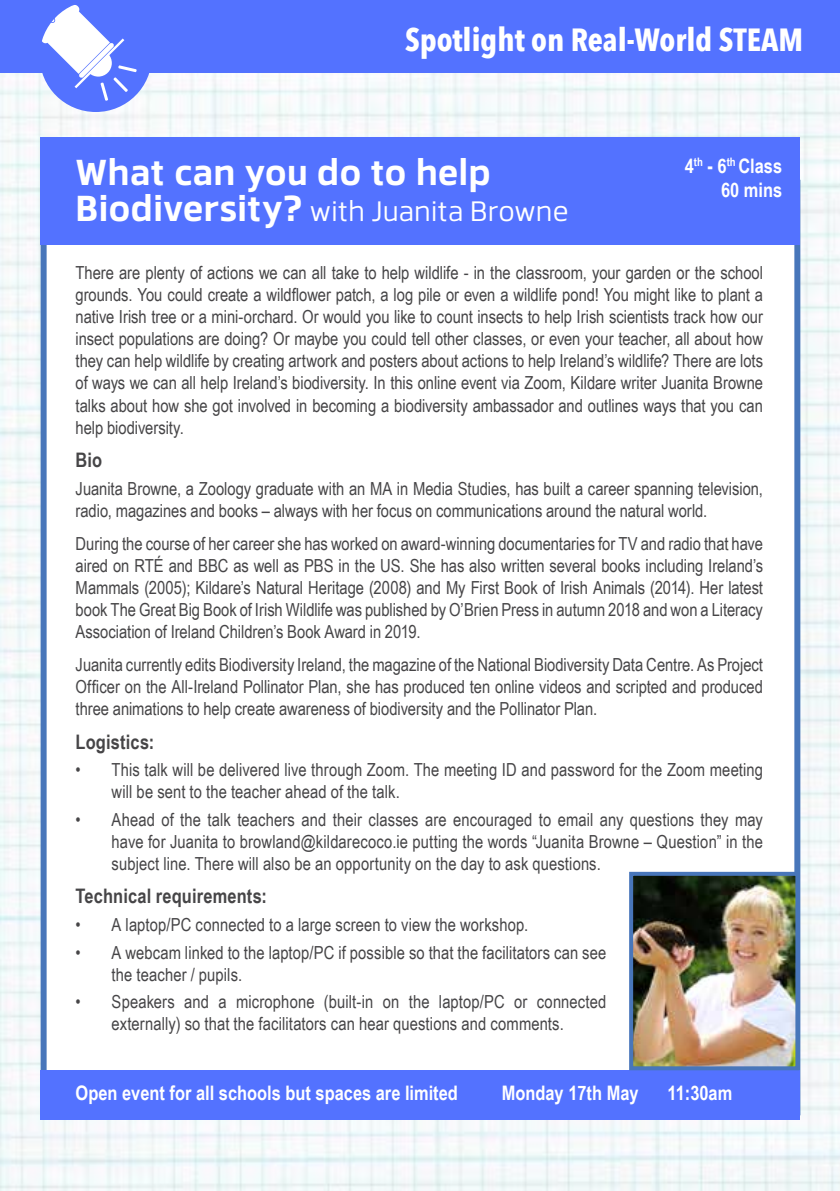
<style>
.page{position:relative;width:840px;height:1191px;background:#fff}
.page>*{position:absolute;margin:0;border:0;box-sizing:border-box;transform-origin:0 0}
.t1{font:700 36px "Facto";color:#fff}
.t2{font:700 32px "Avenir Next Condensed";color:#fff}
.t3{font:28px "Facto";letter-spacing:-.02em;color:#fff}
.t4{font:700 20px/24px "Arial Narrow";color:#fff;text-align:right}
.t5{font:700 20px "Arial Narrow";letter-spacing:.01em;color:#464547}
.t6{font:18px/22px "Arial Narrow";letter-spacing:.005em;color:#464547;text-align:justify}
.s1{font-weight:700;font-size:36px}
</style>
<div class="page">
<img style="left:0;top:72px;width:839px;height:1119px">
<div style="left:41px;top:180px;width:758px;height:935px;background:#fff;border:6px solid #4876ba"></div>
<div style="left:0;top:0;width:839px;height:72px;background:#5372ff"></div>
<div style="left:41px;top:137px;width:758px;height:108px;background:#5372ff"></div>
<div style="left:41px;top:1070px;width:758px;height:49px;background:#5372ff"></div>
<div style="left:40px;top:0;width:112px;height:112px;background:#5372ff;border-radius:50%"></div>
<svg style="left:40px;top:5px;width:97px;height:96px"></svg>
<img style="left:633px;top:877px;width:161px;height:188px">
<div style="left:628px;top:872px;width:171px;height:198px;border:4px solid #4876ba"></div>
<h2 class="t2" style="left:405px;top:20px;width:399px">Spotlight on Real-World STEAM</h2>
<h1 class="t1" style="left:76px;top:145px;width:416px">What can you do to help</h1>
<h3 class="t3" style="left:76px;top:191px;width:494px"><span class="s1">Biodiversity?</span> with Juanita Browne</h3>
<p class="t4" style="left:684px;top:153px;width:99px">4<sup>th</sup> - 6<sup>th</sup> Class<br>60 mins</p>
<p class="t6" style="left:76px;top:261px;width:688px">There are plenty of actions we can all take to help wildlife - in the classroom, your garden or the school grounds. You could create a wildflower patch, a log pile or even a wildlife pond! You might like to plant a native Irish tree or a mini-orchard. Or would you like to count insects to help Irish scientists track how our insect populations are doing? Or maybe you could tell other classes, or even your teacher, all about how they can help wildlife by creating artwork and posters about actions to help Ireland’s wildlife? There are lots of ways we can all help Ireland’s biodiversity. In this online event via Zoom, Kildare writer Juanita Browne talks about how she got involved in becoming a biodiversity ambassador and outlines ways that you can help biodiversity.</p>
<p class="t5" style="left:76px;top:445px;width:28px">Bio</p>
<p class="t6" style="left:76px;top:476px;width:688px">Juanita Browne, a Zoology graduate with an MA in Media Studies, has built a career spanning television, radio, magazines and books – always with her focus on communications around the natural world.</p>
<p class="t6" style="left:76px;top:532px;width:688px">During the course of her career she has worked on award-winning documentaries for TV and radio that have aired on RTÉ and BBC as well as PBS in the US. She has also written several books including Ireland’s Mammals (2005); Kildare’s Natural Heritage (2008) and My First Book of Irish Animals (2014). Her latest book The Great Big Book of Irish Wildlife was published by O’Brien Press in autumn 2018 and won a Literacy Association of Ireland Children’s Book Award in 2019.</p>
<p class="t6" style="left:76px;top:653px;width:688px">Juanita currently edits Biodiversity Ireland, the magazine of the National Biodiversity Data Centre. As Project Officer on the All-Ireland Pollinator Plan, she has produced ten online videos and scripted and produced three animations to help create awareness of biodiversity and the Pollinator Plan.</p>
<p class="t5" style="left:76px;top:726px;width:80px">Logistics:</p>
<p class="t6" style="left:112px;top:758px;width:652px;text-indent:-36px">• This talk will be delivered live through Zoom. The meeting ID and password for the Zoom meeting will be sent to the teacher ahead of the talk.</p>
<p class="t6" style="left:112px;top:808px;width:652px;text-indent:-36px">• Ahead of the talk teachers and their classes are encouraged to email any questions they may have for Juanita to browland@kildarecoco.ie putting the words “Juanita Browne – Question” in the subject line. There will also be an opportunity on the day to ask questions.</p>
<p class="t5" style="left:76px;top:881px;width:193px">Technical requirements:</p>
<p class="t6" style="left:76px;top:913px;width:454px">• A laptop/PC connected to a large screen to view the workshop.</p>
<p class="t6" style="left:112px;top:940px;width:496px;text-indent:-36px">• A webcam linked to the laptop/PC if possible so that the facilitators can see the teacher / pupils.</p>
<p class="t6" style="left:76px;top:990px;width:532px;text-align:center">• Speakers and a microphone (built-in on the laptop/PC or connected externally) so that the facilitators can hear questions and comments.</p>
<p class="t4" style="left:76px;top:1080px;width:383px">Open event for all schools but spaces are limited</p>
<p class="t4" style="left:501px;top:1080px;width:138px">Monday 17th May</p>
<p class="t4" style="left:667px;top:1080px;width:66px">11:30am</p>
</div>
